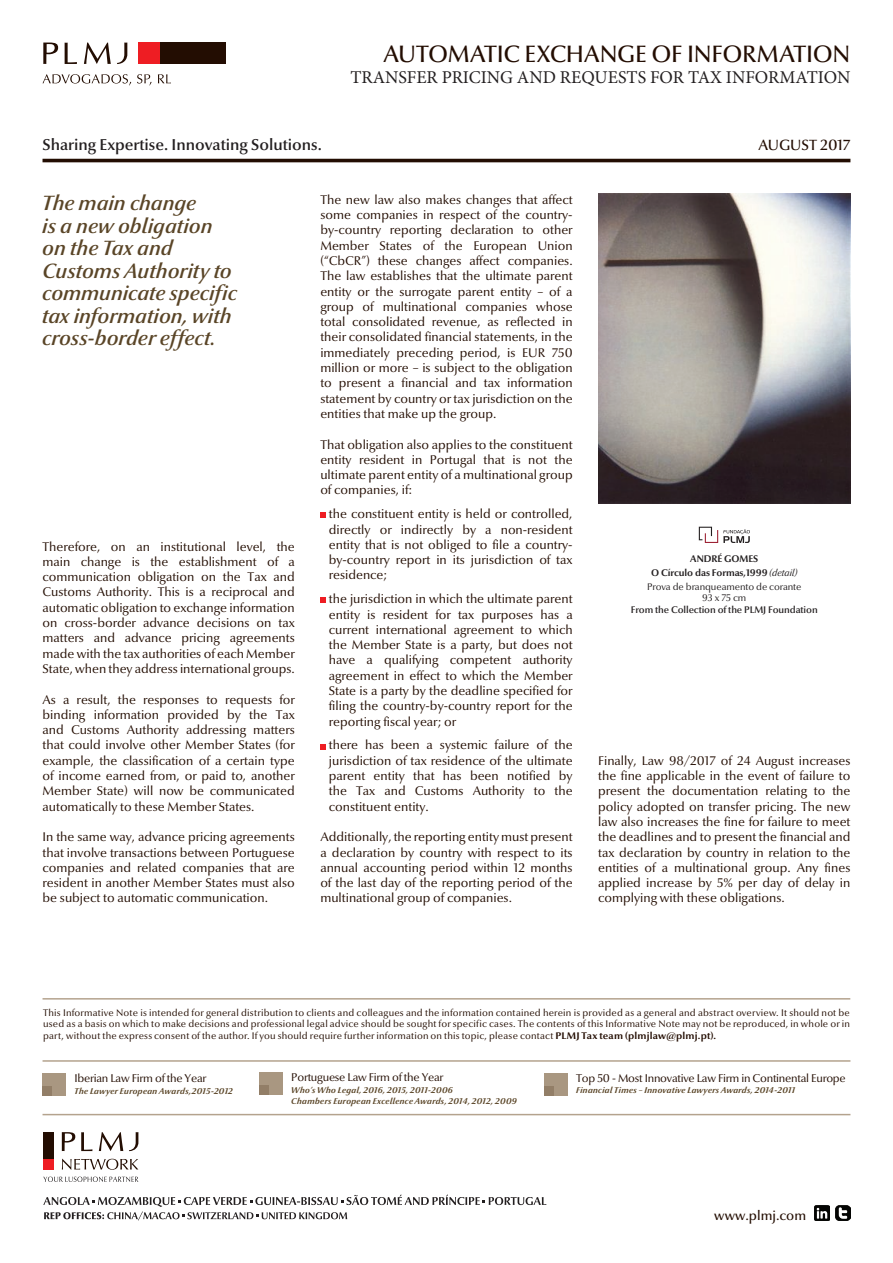
<style>
.page{position:relative;width:893px;height:1263px;background:#fff}
.page>*{position:absolute;margin:0;border:0;box-sizing:border-box;transform-origin:0 0}
.t1{font:24px "Optima Nova LT Medium Os F";letter-spacing:-.015em;color:#230d02}
.t2{font:italic 600 21px/22.5px "Optima Nova LT";color:#5a4527}
.t3{font:18px "Minion Pro";color:#231f20}
.t4{font:600 15.9px "Optima Nova LT";color:#231f20}
.t5{font:500 15px "Optima Nova LT";letter-spacing:-.005em;color:#230d02}
.t6{font:500 13.5px "Optima Nova LT";color:#230d02}
.t7{font:12.75px/15.3px "Optima Nova LT";color:#230d02;text-align:justify}
.t8{font:11.4px "Optima Nova LT";letter-spacing:-.02em;color:#230d02}
.t9{font:9.75px/11.7px "Optima Nova LT";letter-spacing:.015em;color:#230d02;text-align:justify}
.t10{font:700 9.75px/14.7px "Optima Nova LT";letter-spacing:-.01em;color:#231f20;text-align:center}
.t11{font:9.75px/11.7px "Optima Nova LT";letter-spacing:-.01em;color:#231f20;text-align:center}
.t12{font:600 9.75px "Optima Nova LT";letter-spacing:-.01em;color:#231f20}
.t13{font:italic 700 8.55px/11.4px "Optima Nova LT";letter-spacing:.025em;color:#5a4527}
.s1{font-weight:400;font-style:italic}
.s2{font-weight:700}
</style>
<div class="page">
<hr style="left:43px;top:159px;width:807px;height:3px;background:#230d02">
<img style="left:814px;top:1205px;width:15px;height:15px">
<img style="left:835px;top:1205px;width:15px;height:15px">
<div style="left:159px;top:43px;width:67px;height:21px;background:#230d02"></div>
<div style="left:138px;top:43px;width:21px;height:21px;background:#ee1d23"></div>
<svg style="left:43px;top:43px;width:85px;height:21px"></svg>
<svg style="left:43px;top:74px;width:88px;height:12px"></svg>
<svg style="left:137px;top:74px;width:14px;height:12px"></svg>
<svg style="left:158px;top:74px;width:13px;height:9px"></svg>
<svg style="left:43px;top:1176px;width:95px;height:6px"></svg>
<div style="left:43px;top:1159px;width:11px;height:11px;background:#ee1d23"></div>
<div style="left:43px;top:1132px;width:11px;height:27px;background:#230d02"></div>
<svg style="left:62px;top:1132px;width:77px;height:19px"></svg>
<svg style="left:62px;top:1159px;width:76px;height:11px"></svg>
<svg style="left:43px;top:1194px;width:503px;height:26px"></svg>
<hr style="left:43px;top:998px;width:807px;height:1px;background:#b4a38e">
<hr style="left:43px;top:1060px;width:807px;height:2px;background:#b4a38e">
<hr style="left:43px;top:1114px;width:807px;height:1px;background:#b4a38e">
<div style="left:259px;top:1072px;width:23px;height:23px;background:#a99781"></div>
<div style="left:259px;top:1085px;width:10px;height:10px;background:#927e67"></div>
<div style="left:43px;top:1073px;width:23px;height:23px;background:#a99781"></div>
<div style="left:43px;top:1086px;width:9px;height:10px;background:#927e67"></div>
<div style="left:544px;top:1073px;width:23px;height:22px;background:#a99781"></div>
<div style="left:544px;top:1086px;width:10px;height:9px;background:#927e67"></div>
<svg style="left:320px;top:512px;width:6px;height:6px"></svg>
<svg style="left:320px;top:597px;width:6px;height:6px"></svg>
<svg style="left:320px;top:744px;width:6px;height:5px"></svg>
<svg style="left:699px;top:527px;width:51px;height:16px"></svg>
<img style="left:598px;top:193px;width:252px;height:310px">
<p class="t4" style="left:43px;top:135px;width:281px">Sharing Expertise. Innovating Solutions.</p>
<h1 class="t1" style="left:383px;top:40px;width:468px">AUTOMATIC EXCHANGE OF INFORMATION</h1>
<h3 class="t3" style="left:350px;top:66px;width:501px">TRANSFER PRICING AND REQUESTS FOR TAX INFORMATION</h3>
<p class="t5" style="left:758px;top:136px;width:93px">AUGUST 2017</p>
<h2 class="t2" style="left:43px;top:192px;width:196px">The main change<br>is a new obligation on the Tax and<br>Customs Authority to communicate specific tax information, with cross-border effect.</h2>
<p class="t7" style="left:43px;top:539px;width:254px">Therefore, on an institutional level, the main change is the establishment of a communication obligation on the Tax and Customs Authority. This is a reciprocal and automatic obligation to exchange information on cross-border advance decisions on tax matters and advance pricing agreements made with the tax authorities of each Member State, when they address international groups.</p>
<p class="t7" style="left:43px;top:692px;width:254px">As a result, the responses to requests for binding information provided by the Tax and Customs Authority addressing matters that could involve other Member States (for example, the classification of a certain type of income earned from, or paid to, another Member State) will now be communicated automatically to these Member States.</p>
<p class="t7" style="left:43px;top:829px;width:254px">In the same way, advance pricing agreements that involve transactions between Portuguese companies and related companies that are resident in another Member States must also be subject to automatic communication.</p>
<p class="t7" style="left:320px;top:192px;width:254px">The new law also makes changes that affect some companies in respect of the country&shy;by-country reporting declaration to other Member States of the European Union (“CbCR”) these changes affect companies.<br>The law establishes that the ultimate parent entity or the surrogate parent entity – of a group of multinational companies whose total consolidated revenue, as reflected in their consolidated financial statements, in the immediately preceding period, is EUR 750 million or more – is subject to the obligation to present a financial and tax information statement by country or tax jurisdiction on the entities that make up the group.</p>
<p class="t7" style="left:320px;top:437px;width:254px">That obligation also applies to the constituent entity resident in Portugal that is not the ultimate parent entity of a multinational group of companies, if:</p>
<p class="t7" style="left:329px;top:506px;width:245px">the constituent entity is held or controlled, directly or indirectly by a non-resident entity that is not obliged to file a country&shy;by-country report in its jurisdiction of tax residence;</p>
<p class="t7" style="left:329px;top:591px;width:245px">the jurisdiction in which the ultimate parent entity is resident for tax purposes has a current international agreement to which the Member State is a party, but does not have a qualifying competent authority agreement in effect to which the Member State is a party by the deadline specified for filing the country-by-country report for the reporting fiscal year; or</p>
<p class="t7" style="left:329px;top:738px;width:245px">there has been a systemic failure of the jurisdiction of tax residence of the ultimate parent entity that has been notified by the Tax and Customs Authority to the constituent entity.</p>
<p class="t7" style="left:320px;top:829px;width:254px">Additionally, the reporting entity must present a declaration by country with respect to its annual accounting period within 12 months of the last day of the reporting period of the multinational group of companies.</p>
<p class="t10" style="left:651px;top:551px;width:148px">ANDRÉ GOMES<br>O Círculo das Formas,1999 <span class="s1">(detail)</span></p>
<p class="t11" style="left:647px;top:581px;width:156px">Prova de branqueamento de corante<br>93 x 75 cm</p>
<p class="t12" style="left:631px;top:604px;width:188px">From the Collection of the PLMJ Foundation</p>
<p class="t7" style="left:598px;top:753px;width:254px">Finally, Law 98/2017 of 24 August increases the fine applicable in the event of failure to present the documentation relating to the policy adopted on transfer pricing. The new law also increases the fine for failure to meet the deadlines and to present the financial and tax declaration by country in relation to the entities of a multinational group. Any fines applied increase by 5% per day of delay in complying with these obligations.</p>
<p class="t9" style="left:43px;top:1007px;width:808px">This Informative Note is intended for general distribution to clients and colleagues and the information contained herein is provided as a general and abstract overview. It should not be used as a basis on which to make decisions and professional legal advice should be sought for specific cases. The contents of this Informative Note may not be reproduced, in whole or in part, without the express consent of the author. If you should require further information on this topic, please contact <span class="s2">PLMJ Tax team (plmjlaw@plmj.pt).</span></p>
<p class="t8" style="left:291px;top:1071px;width:154px">Portuguese Law Firm of the Year</p>
<p class="t13" style="left:291px;top:1084px;width:227px">Who’s Who Legal, 2016, 2015, 2011-2006<br>Chambers European Excellence Awards, 2014, 2012, 2009</p>
<p class="t8" style="left:576px;top:1071px;width:271px">Top 50 - Most Innovative Law Firm in Continental Europe</p>
<p class="t13" style="left:576px;top:1085px;width:221px">Financial Times – Innovative Lawyers Awards, 2014-2011</p>
<p class="t8" style="left:74px;top:1072px;width:133px">Iberian Law Firm of the Year</p>
<p class="t13" style="left:74px;top:1085px;width:160px">The Lawyer European Awards,2015-2012</p>
<p class="t6" style="left:714px;top:1208px;width:93px">www.plmj.com</p>
</div>
